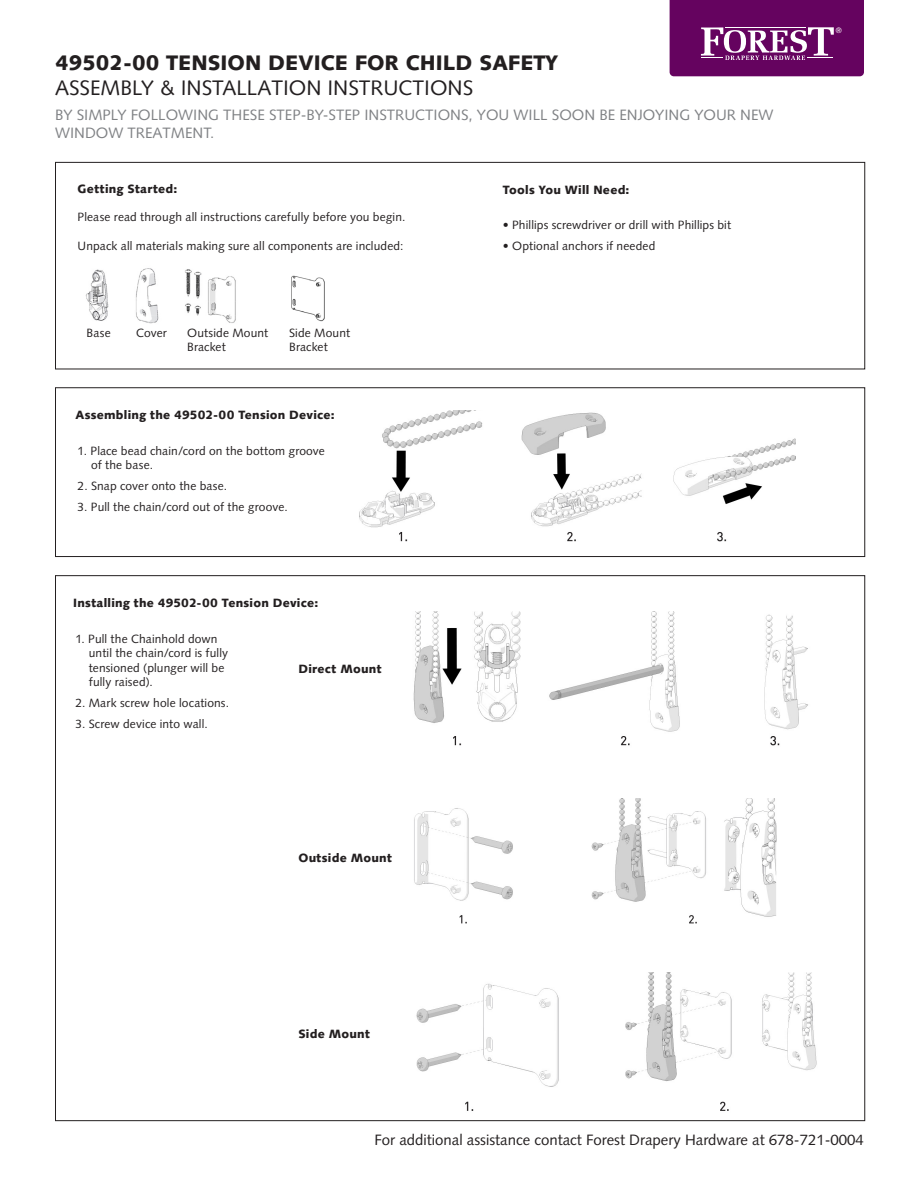
<style>
.page{position:relative;width:918px;height:1188px;background:#fff}
.page>*{position:absolute;margin:0;border:0;box-sizing:border-box;transform-origin:0 0}
.t1{font:900 21px/25.2px "Syntax LT Pro";color:#231f20}
.t2{font:15px/18px "Syntax LT Pro";color:#808285}
.t3{font:15px "Syntax LT Pro";color:#231f20}
.t4{font:12px/14.4px "Syntax LT Pro";letter-spacing:.01em;color:#231f20}
.t5{font:900 12px "Syntax LT Pro";letter-spacing:.02em;color:#231f20}
.t6{font:7.5px "Helvetica Neue";color:#fff}
.s1{font-weight:400}
</style>
<div class="page">
<svg style="left:670px;top:0;width:194px;height:76px;background:#751e70"></svg>
<div style="left:55px;top:162px;width:810px;height:207px;border:1px solid #231f20"></div>
<div style="left:55px;top:387px;width:810px;height:170px;border:1px solid #231f20"></div>
<img style="left:136px;top:268px;width:23px;height:56px">
<img style="left:85px;top:269px;width:24px;height:52px">
<img style="left:185px;top:269px;width:51px;height:54px">
<img style="left:359px;top:410px;width:436px;height:132px">
<img style="left:291px;top:275px;width:34px;height:47px">
<img style="left:413px;top:612px;width:395px;height:134px">
<img style="left:416px;top:973px;width:401px;height:138px">
<img style="left:414px;top:798px;width:363px;height:126px">
<p class="t1" style="left:55px;top:50px;width:504px">49502-00 TENSION DEVICE FOR CHILD SAFETY<br><span class="s1">ASSEMBLY &amp; INSTALLATION INSTRUCTIONS</span></p>
<p class="t2" style="left:55px;top:106px;width:720px">BY SIMPLY FOLLOWING THESE STEP-BY-STEP INSTRUCTIONS, YOU WILL SOON BE ENJOYING YOUR NEW<br>WINDOW TREATMENT.</p>
<p class="t5" style="left:78px;top:181px;width:101px">Getting Started:</p>
<p class="t4" style="left:78px;top:210px;width:329px">Please read through all instructions carefully before you begin.</p>
<p class="t4" style="left:78px;top:239px;width:327px">Unpack all materials making sure all components are included:</p>
<p class="t4" style="left:87px;top:325px;width:26px">Base</p>
<p class="t4" style="left:136px;top:325px;width:32px">Cover</p>
<p class="t4" style="left:187px;top:325px;width:83px">Outside Mount</p>
<p class="t4" style="left:289px;top:325px;width:62px">Side Mount</p>
<p class="t4" style="left:187px;top:340px;width:40px">Bracket</p>
<p class="t4" style="left:289px;top:340px;width:40px">Bracket</p>
<p class="t5" style="left:75px;top:408px;width:261px">Assembling the 49502-00 Tension Device:</p>
<p class="t4" style="left:91px;top:443px;width:235px;text-indent:-14px">1. Place bead chain/cord on the bottom groove of the base.</p>
<p class="t4" style="left:78px;top:479px;width:151px">2. Snap cover onto the base.</p>
<p class="t4" style="left:78px;top:500px;width:212px">3. Pull the chain/cord out of the groove.</p>
<p class="t5" style="left:73px;top:596px;width:247px">Installing the 49502-00 Tension Device:</p>
<p class="t4" style="left:89px;top:632px;width:141px;text-indent:-14px">1. Pull the Chainhold down until the chain/cord is fully tensioned (plunger will be fully raised).</p>
<p class="t4" style="left:75px;top:696px;width:155px">2. Mark screw hole locations.</p>
<p class="t4" style="left:75px;top:717px;width:134px">3. Screw device into wall.</p>
<p class="t5" style="left:298px;top:661px;width:85px">Direct Mount</p>
<p class="t5" style="left:298px;top:851px;width:95px">Outside Mount</p>
<p class="t5" style="left:503px;top:182px;width:128px">Tools You Will Need:</p>
<p class="t4" style="left:503px;top:218px;width:230px">• Phillips screwdriver or drill with Phillips bit</p>
<p class="t4" style="left:503px;top:239px;width:154px">• Optional anchors if needed</p>
<p class="t6" style="left:836px;top:25px;width:7px">®</p>
<p class="t5" style="left:298px;top:1027px;width:73px">Side Mount</p>
<p class="t3" style="left:374px;top:1131px;width:491px">For additional assistance contact Forest Drapery Hardware at 678-721-0004</p>
</div>
